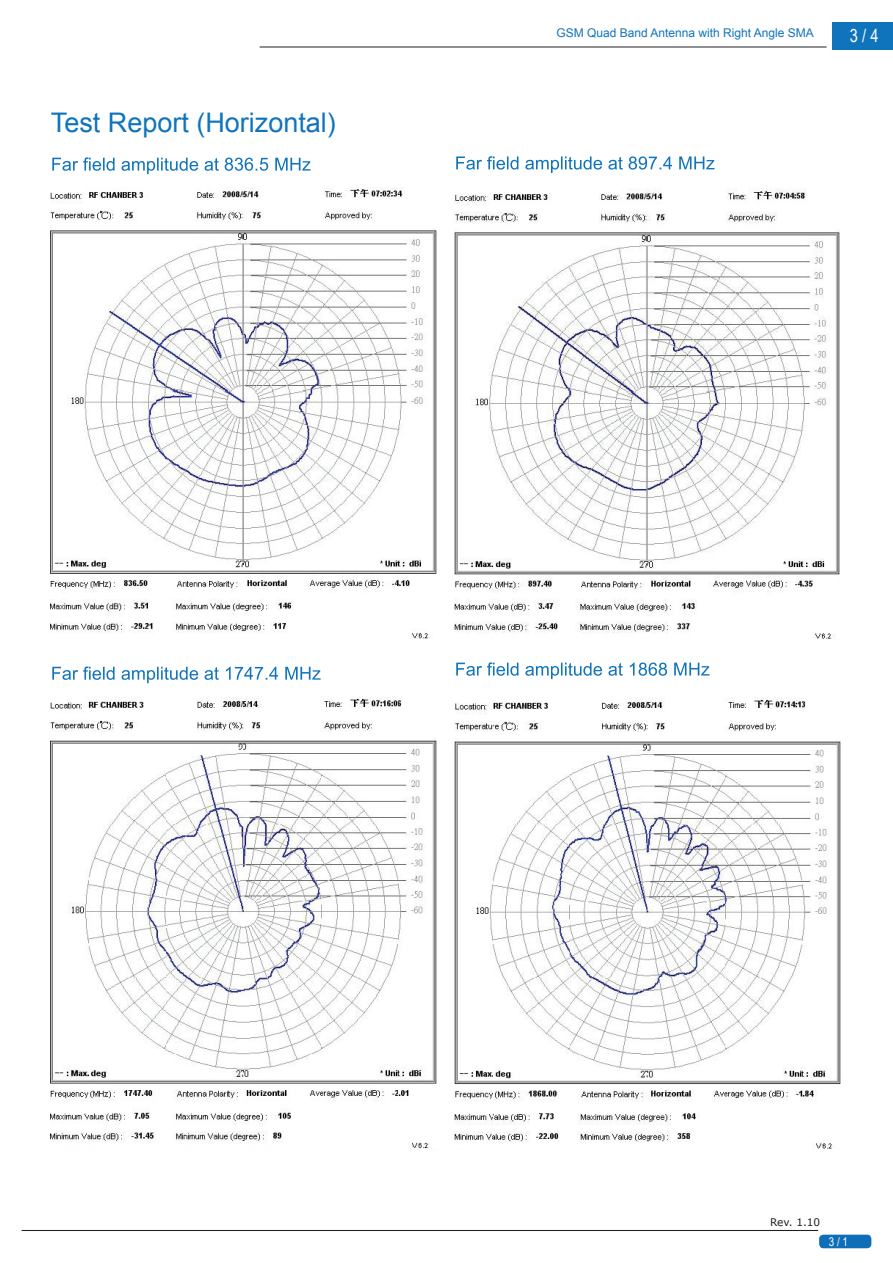
<style>
.page{position:relative;width:893px;height:1263px;background:#fff}
.page>*{position:absolute;margin:0;border:0;box-sizing:border-box;transform-origin:0 0}
.t1{font:27px "Arial";color:#1074bc}
.t2{font:18px "Arial Narrow";color:#fff}
.t3{font:12px "Arial";color:#1074bc}
.t4{font:12px "Arial Narrow";color:#fff}
.t5{font:10.5px "Verdana";color:#231f20}
</style>
<div class="page">
<div style="left:832px;top:22px;width:61px;height:28px;background:#1074bc"></div>
<hr style="left:260px;top:47px;width:567px;height:1px;background:#231f20">
<div style="left:819px;top:1234px;width:52px;height:14px;background:#0f6eb8;border-radius:4px"></div>
<hr style="left:22px;top:1230px;width:796px;height:1px;background:#231f20">
<svg style="left:456px;top:662px;width:253px;height:17px"></svg>
<img style="left:455px;top:698px;width:386px;height:451px">
<svg style="left:52px;top:157px;width:259px;height:17px"></svg>
<img style="left:51px;top:188px;width:386px;height:451px">
<svg style="left:456px;top:156px;width:258px;height:17px"></svg>
<img style="left:455px;top:189px;width:385px;height:450px">
<svg style="left:52px;top:666px;width:269px;height:17px"></svg>
<img style="left:51px;top:697px;width:386px;height:452px">
<h1 class="t1" style="left:51px;top:105px;width:287px">Test Report (Horizontal)</h1>
<p class="t3" style="left:556px;top:25px;width:259px">GSM Quad Band Antenna with Right Angle SMA</p>
<h2 class="t2" style="left:850px;top:22px;width:30px">3 / 4</h2>
<p class="t5" style="left:770px;top:1216px;width:51px">Rev. 1.10</p>
<p class="t4" style="left:829px;top:1233px;width:21px">3 / 1</p>
</div>
